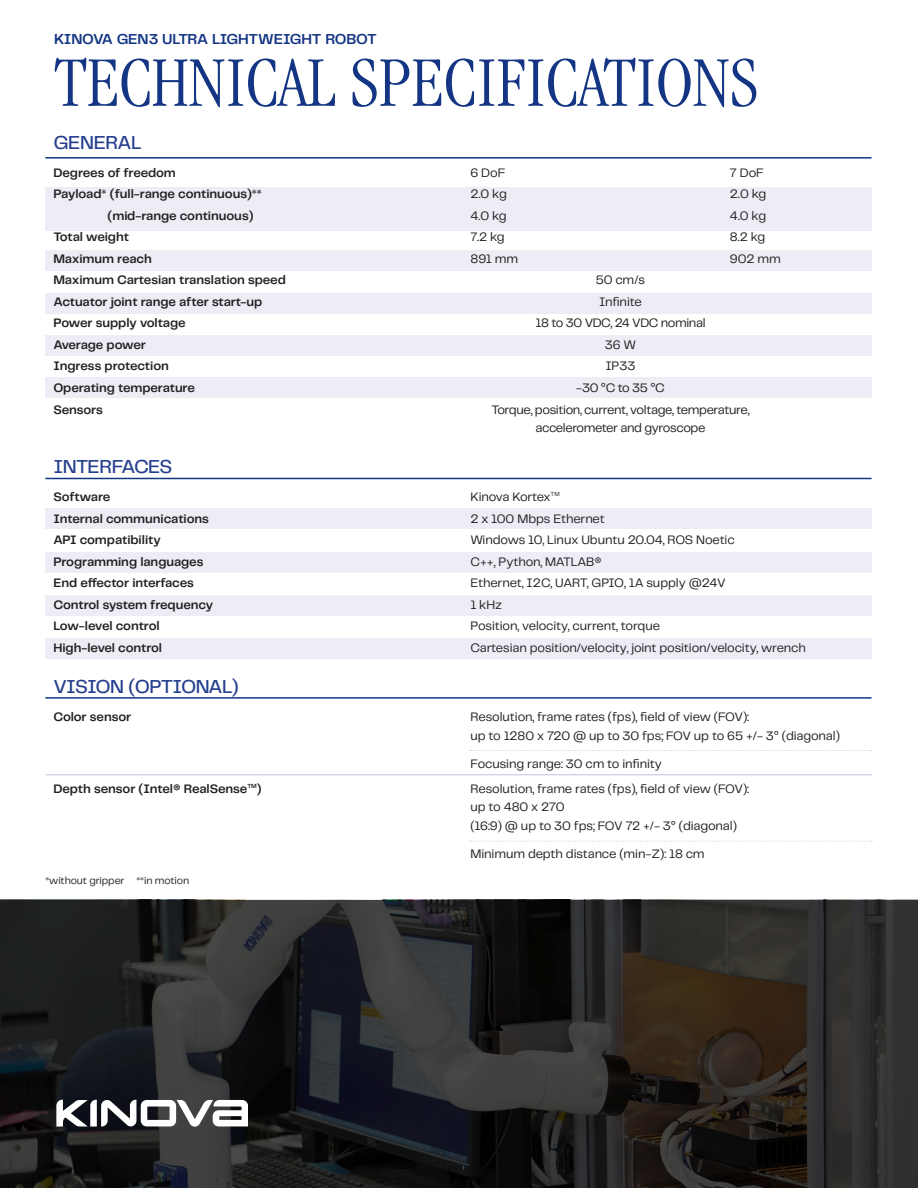
<style>
.page{position:relative;width:918px;height:1188px;background:#fff}
.page>*{position:absolute;margin:0;border:0;box-sizing:border-box;transform-origin:0 0}
.t1{font:300 condensed 73.5px "ITC Garamond Std";color:#133583}
.t2{font:500 19.5px "PP Telegraf";letter-spacing:-.035em;color:#253f8e}
.t3{font:600 15px "PP Telegraf";letter-spacing:-.015em;color:#133583}
.t4{font:12.75px/18.5px "PP Telegraf";letter-spacing:-.015em;color:#231f20}
.t5{font:600 12.75px "PP Telegraf";letter-spacing:-.01em;color:#231f20}
.t6{font:12.75px "PP Telegraf";letter-spacing:-.035em;color:#231f20}
.t7{font:10.5px "PP Telegraf";letter-spacing:-.01em;color:#231f20}
</style>
<div class="page">
<div style="left:45px;top:187px;width:827px;height:44px;background:#ecedf5"></div>
<div style="left:45px;top:336px;width:827px;height:20px;background:#ecedf5"></div>
<div style="left:45px;top:250px;width:827px;height:21px;background:#ecedf5"></div>
<div style="left:45px;top:293px;width:827px;height:20px;background:#ecedf5"></div>
<div style="left:45px;top:377px;width:827px;height:20px;background:#ecedf5"></div>
<div style="left:45px;top:509px;width:827px;height:20px;background:#ecedf5"></div>
<div style="left:45px;top:552px;width:827px;height:21px;background:#ecedf5"></div>
<div style="left:45px;top:596px;width:827px;height:20px;background:#ecedf5"></div>
<div style="left:45px;top:638px;width:827px;height:20px;background:#ecedf5"></div>
<hr style="left:45px;top:157px;width:827px;height:2px;background:#133583">
<hr style="left:45px;top:478px;width:827px;height:1px;background:#133583">
<hr style="left:45px;top:697px;width:827px;height:2px;background:#133583">
<hr style="left:45px;top:774px;width:827px;height:1px;background:#c0c2dd">
<svg style="left:470px;top:841px;width:402px;height:1px"></svg>
<svg style="left:470px;top:750px;width:402px;height:1px"></svg>
<svg style="left:0;top:900px;width:918px;height:288px;background:#252424"></svg>
<svg style="left:56px;top:1100px;width:192px;height:27px"></svg>
<p class="t3" style="left:54px;top:29px;width:324px">KINOVA GEN3 ULTRA LIGHTWEIGHT ROBOT</p>
<h1 class="t1" style="left:54px;top:42px;width:706px">TECHNICAL SPECIFICATIONS</h1>
<h2 class="t2" style="left:53px;top:129px;width:89px">GENERAL</h2>
<p class="t5" style="left:53px;top:164px;width:124px">Degrees of freedom</p>
<p class="t4" style="left:470px;top:163px;width:37px">6 DoF</p>
<p class="t4" style="left:730px;top:163px;width:36px">7 DoF</p>
<p class="t5" style="left:53px;top:185px;width:210px">Payload* (full-range continuous)**</p>
<p class="t4" style="left:470px;top:185px;width:38px">2.0 kg</p>
<p class="t4" style="left:730px;top:185px;width:38px">2.0 kg</p>
<p class="t5" style="left:108px;top:207px;width:147px">(mid-range continuous)</p>
<p class="t4" style="left:470px;top:206px;width:38px">4.0 kg</p>
<p class="t4" style="left:730px;top:206px;width:38px">4.0 kg</p>
<p class="t5" style="left:53px;top:228px;width:77px">Total weight</p>
<p class="t4" style="left:470px;top:228px;width:36px">7.2 kg</p>
<p class="t4" style="left:730px;top:228px;width:37px">8.2 kg</p>
<p class="t5" style="left:53px;top:250px;width:100px">Maximum reach</p>
<p class="t4" style="left:470px;top:249px;width:49px">891 mm</p>
<p class="t4" style="left:730px;top:249px;width:52px">902 mm</p>
<p class="t5" style="left:53px;top:271px;width:234px">Maximum Cartesian translation speed</p>
<p class="t4" style="left:596px;top:271px;width:51px">50 cm/s</p>
<p class="t5" style="left:53px;top:293px;width:210px">Actuator joint range after start-up</p>
<p class="t4" style="left:599px;top:292px;width:44px">Infinite</p>
<p class="t5" style="left:53px;top:315px;width:134px">Power supply voltage</p>
<p class="t6" style="left:536px;top:315px;width:172px">18 to 30 VDC, 24 VDC nominal</p>
<p class="t5" style="left:53px;top:336px;width:94px">Average power</p>
<p class="t4" style="left:605px;top:335px;width:33px">36 W</p>
<p class="t5" style="left:53px;top:358px;width:117px">Ingress protection</p>
<p class="t4" style="left:605px;top:357px;width:32px">IP33</p>
<p class="t5" style="left:53px;top:379px;width:143px">Operating temperature</p>
<p class="t4" style="left:576px;top:378px;width:90px">-30 °C to 35 °C</p>
<p class="t5" style="left:53px;top:401px;width:51px">Sensors</p>
<p class="t4" style="left:491px;top:400px;width:260px;line-height:18px;text-align:center">Torque, position, current, voltage, temperature, accelerometer and gyroscope</p>
<h2 class="t2" style="left:53px;top:453px;width:120px">INTERFACES</h2>
<p class="t5" style="left:53px;top:488px;width:59px">Software</p>
<p class="t4" style="left:470px;top:487px;width:91px">Kinova Kortex<sup>TM</sup></p>
<p class="t5" style="left:53px;top:510px;width:157px">Internal communications</p>
<p class="t4" style="left:470px;top:509px;width:136px">2 x 100 Mbps Ethernet</p>
<p class="t5" style="left:53px;top:531px;width:109px">API compatibility</p>
<p class="t4" style="left:470px;top:530px;width:266px">Windows 10, Linux Ubuntu 20.04, ROS Noetic</p>
<p class="t5" style="left:53px;top:553px;width:152px">Programming languages</p>
<p class="t4" style="left:470px;top:552px;width:133px">C++, Python, MATLAB®</p>
<p class="t5" style="left:53px;top:574px;width:142px">End effector interfaces</p>
<p class="t4" style="left:470px;top:573px;width:257px">Ethernet, I2C, UART, GPIO, 1A supply @24V</p>
<p class="t5" style="left:53px;top:596px;width:161px">Control system frequency</p>
<p class="t4" style="left:470px;top:595px;width:33px">1 kHz</p>
<p class="t5" style="left:53px;top:617px;width:108px">Low-level control</p>
<p class="t4" style="left:470px;top:616px;width:191px">Position, velocity, current, torque</p>
<p class="t5" style="left:53px;top:639px;width:110px">High-level control</p>
<p class="t4" style="left:470px;top:638px;width:337px">Cartesian position/velocity, joint position/velocity, wrench</p>
<h2 class="t2" style="left:53px;top:673px;width:187px">VISION (OPTIONAL)</h2>
<p class="t5" style="left:53px;top:708px;width:79px">Color sensor</p>
<p class="t4" style="left:470px;top:707px;width:371px">Resolution, frame rates (fps), field of view (FOV):<br>up to 1280 x 720 @ up to 30 fps; FOV up to 65 +/- 3° (diagonal)</p>
<p class="t4" style="left:470px;top:754px;width:193px">Focusing range: 30 cm to infinity</p>
<p class="t5" style="left:53px;top:780px;width:210px">Depth sensor (Intel® RealSense<sup>TM</sup>)</p>
<p class="t4" style="left:470px;top:779px;width:280px">Resolution, frame rates (fps), field of view (FOV): up to 480 x 270<br>(16:9) @ up to 30 fps; FOV 72 +/- 3° (diagonal)</p>
<p class="t4" style="left:470px;top:845px;width:236px">Minimum depth distance (min-Z): 18 cm</p>
<p class="t7" style="left:45px;top:873px;width:145px">*without gripper **in motion</p>
</div>
